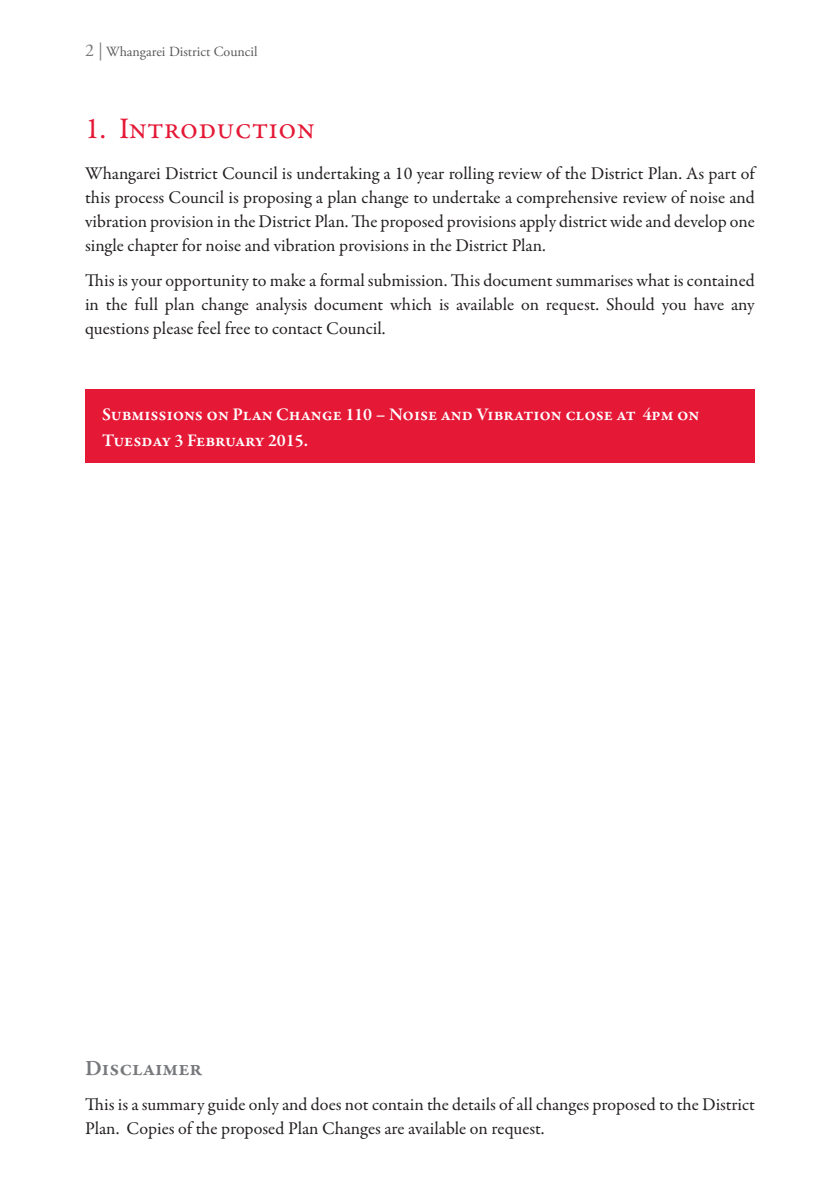
<style>
.page{position:relative;width:840px;height:1191px;background:#fff}
.page>*{position:absolute;margin:0;border:0;box-sizing:border-box;transform-origin:0 0}
.t1{font:30px "Garamond Premr Pro";color:#e51836}
.t2{font:600 22px "Garamond Premr Pro";color:#76787b}
.t3{font:18px/24px "Garamond Premr Pro";color:#231f20;text-align:justify}
.t4{font:600 18px/26px "Garamond Premr Pro";letter-spacing:-.005em;color:#fff}
.t5{font:14px "Adobe Garamond Pro";color:#57585a}
.s1{font-size:18px;color:#76787b}
</style>
<div class="page">
<div style="left:85px;top:389px;width:669px;height:73px;background:#e51836"></div>
<p class="t5" style="left:85px;top:43px;width:174px"><span class="s1">2 |</span> Whangarei District Council</p>
<h1 class="t1" style="left:85px;top:110px;width:231px">1. Introduction</h1>
<p class="t3" style="left:85px;top:162px;width:672px">Whangarei District Council is undertaking a 10 year rolling review of the District Plan. As part of this process Council is proposing a plan change to undertake a comprehensive review of noise and vibration provision in the District Plan. e proposed provisions apply district wide and develop one single chapter for noise and vibration provisions in the District Plan.</p>
<p class="t3" style="left:85px;top:269px;width:671px;text-indent:19px">is is your opportunity to make a formal submission. is document summarises what is contained in the full plan change analysis document which is available on request. Should you have any questions please feel free to contact Council.</p>
<p class="t4" style="left:102px;top:401px;width:598px">Submissions on Plan Change 110 – Noise and Vibration close at 4pm on<br>Tuesday 3 February 2015.</p>
<p class="t2" style="left:85px;top:1054px;width:118px">Disclaimer</p>
<p class="t3" style="left:85px;top:1093px;width:670px;text-indent:19px">is is a summary guide only and does not contain the details of all changes proposed to the District<br>Plan. Copies of the proposed Plan Changes are available on request.</p>
</div>
